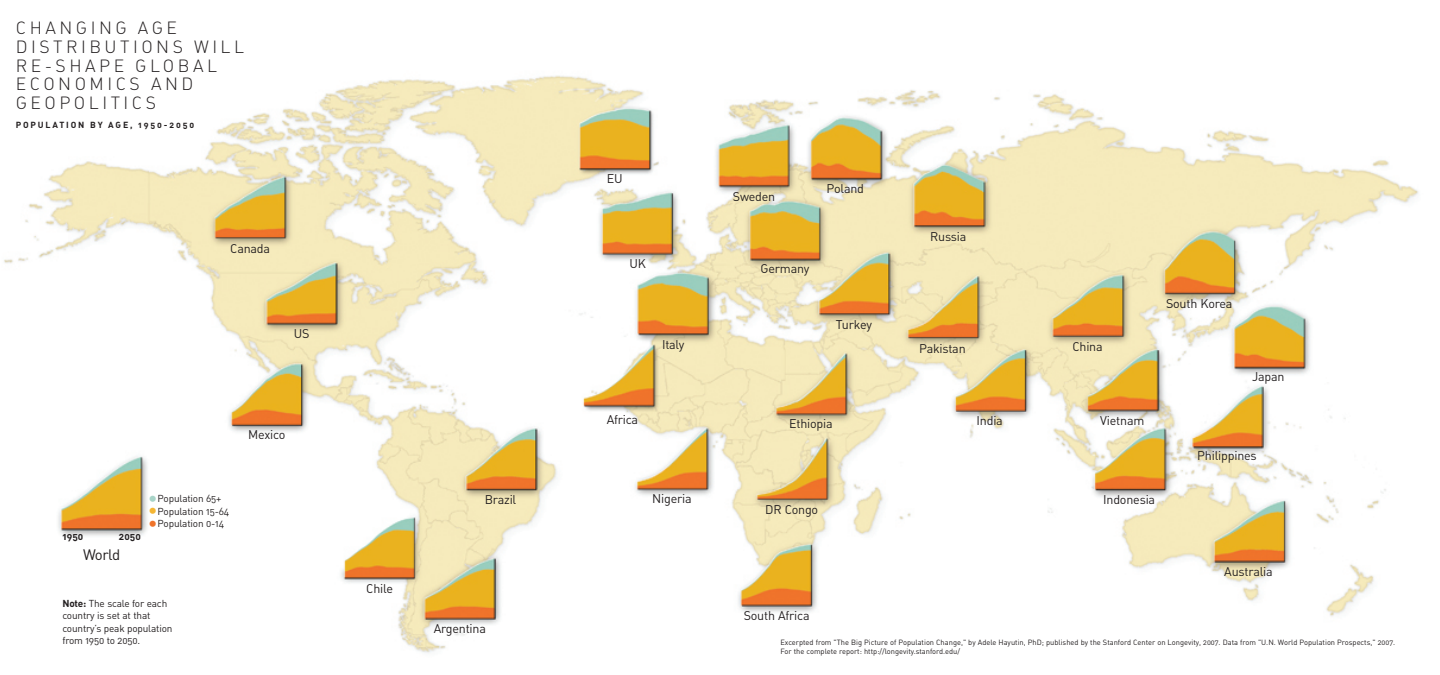
<style>
.page{position:relative;width:1440px;height:675px;background:#fff}
.page>*{position:absolute;margin:0;border:0;box-sizing:border-box;transform-origin:0 0}
.t1{font:17.5px/18.8px "DIN Light Alternate";letter-spacing:.2em;color:#231f20}
.t2{font:15px "DIN Regular Alternate";letter-spacing:-.03em;color:#231f20}
.t3{font:12.5px "DIN Regular Alternate";letter-spacing:-.015em;color:#231f20}
.t4{font:10px/12.5px "DIN Regular Alternate";letter-spacing:-.015em;color:#231f20}
.t5{font:10px "DIN Bold Alternate";letter-spacing:.005em;color:#231f20}
.t6{font:8.75px "DIN Bold Alternate";letter-spacing:.21em;color:#231f20}
.t7{font:7.5px/9px "DIN Regular Alternate";color:#231f20}
.s1{font-size:18.75px;color:#a8d4c8}
.s2{font-size:18.75px;color:#f5b633}
.s3{font-size:18.75px;color:#ef742b}
.s4{font-family:"DIN Bold Alternate"}
</style>
<div class="page">
<img style="left:4px;top:75px;width:1414px;height:578px">
<svg style="left:13px;top:75px;width:384px;height:62px"></svg>
<h1 class="t1" style="left:16px;top:19px;width:230px">CHANGING AGE<br>DISTRIBUTIONS WILL<br>RE-SHAPE GLOBAL<br>ECONOMICS AND<br>GEOPOLITICS</h1>
<p class="t6" style="left:16px;top:120px;width:180px">POPULATION BY AGE, 1950-2050</p>
<h3 class="t3" style="left:230px;top:241px;width:41px">Canada</h3>
<h3 class="t3" style="left:294px;top:326px;width:17px">US</h3>
<h3 class="t3" style="left:248px;top:428px;width:39px">Mexico</h3>
<h3 class="t5" style="left:62px;top:531px;width:22px">1950</h3>
<h3 class="t5" style="left:119px;top:531px;width:24px">2050</h3>
<h2 class="t2" style="left:83px;top:546px;width:39px">World</h2>
<h3 class="t4" style="left:148px;top:493px;width:75px"><span class="s1">•</span>Population 65+</h3>
<h3 class="t4" style="left:148px;top:505px;width:83px"><span class="s2">•</span>Population 15-64</h3>
<h3 class="t4" style="left:148px;top:518px;width:78px"><span class="s3">•</span>Population 0-14</h3>
<h3 class="t4" style="left:62px;top:597px;width:112px"><span class="s4">Note:</span> The scale for each country is set at that country’s peak population from 1950 to 2050.</h3>
<h3 class="t3" style="left:366px;top:581px;width:28px">Chile</h3>
<h3 class="t3" style="left:485px;top:492px;width:33px">Brazil</h3>
<h3 class="t3" style="left:434px;top:621px;width:54px">Argentina</h3>
<h3 class="t3" style="left:607px;top:172px;width:17px">EU</h3>
<h3 class="t3" style="left:733px;top:189px;width:44px">Sweden</h3>
<h3 class="t3" style="left:827px;top:181px;width:39px">Poland</h3>
<h3 class="t3" style="left:930px;top:229px;width:38px">Russia</h3>
<h3 class="t3" style="left:630px;top:256px;width:18px">UK</h3>
<h3 class="t3" style="left:761px;top:262px;width:50px">Germany</h3>
<h3 class="t3" style="left:1166px;top:296px;width:68px">South Korea</h3>
<h3 class="t3" style="left:836px;top:317px;width:38px">Turkey</h3>
<h3 class="t3" style="left:662px;top:337px;width:24px">Italy</h3>
<h3 class="t3" style="left:919px;top:341px;width:48px">Pakistan</h3>
<h3 class="t3" style="left:1072px;top:339px;width:32px">China</h3>
<h3 class="t3" style="left:1252px;top:370px;width:34px">Japan</h3>
<h3 class="t3" style="left:607px;top:413px;width:33px">Africa</h3>
<h3 class="t3" style="left:789px;top:416px;width:45px">Ethiopia</h3>
<h3 class="t3" style="left:977px;top:414px;width:28px">India</h3>
<h3 class="t3" style="left:1100px;top:413px;width:46px">Vietnam</h3>
<h3 class="t3" style="left:1197px;top:449px;width:61px">Philippines</h3>
<h3 class="t3" style="left:652px;top:491px;width:41px">Nigeria</h3>
<h3 class="t3" style="left:765px;top:502px;width:55px">DR Congo</h3>
<h3 class="t3" style="left:1103px;top:493px;width:53px">Indonesia</h3>
<h3 class="t3" style="left:1224px;top:564px;width:50px">Australia</h3>
<h3 class="t3" style="left:744px;top:608px;width:67px">South Africa</h3>
<p class="t7" style="left:780px;top:638px;width:616px">Excerpted from "The Big Picture of Population Change," by Adele Hayutin, PhD; published by the Stanford Center on Longevity, 2007. Data from "U.N. World Population Prospects," 2007.<br>For the complete report: http://longevity.stanford.edu/</p>
</div>
